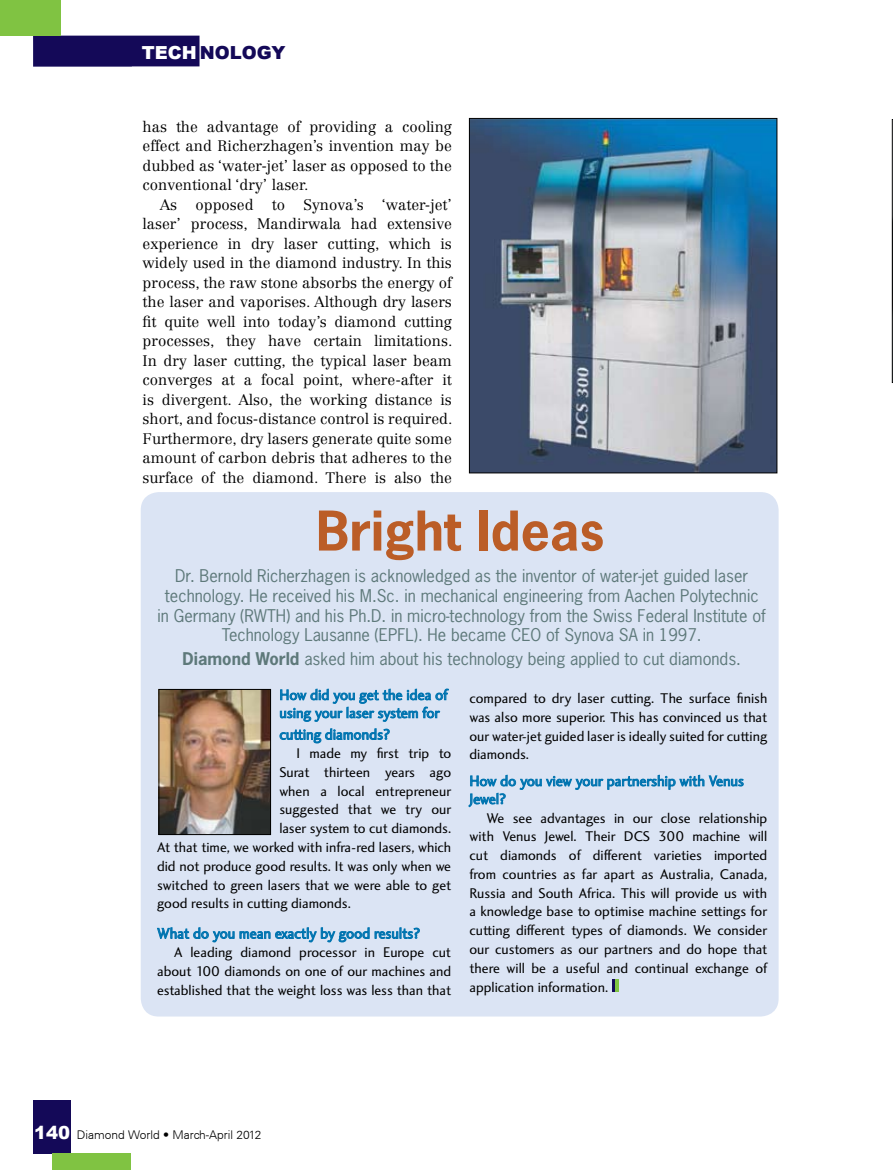
<style>
.page{position:relative;width:893px;height:1170px;background:#fff}
.page>*{position:absolute;margin:0;border:0;box-sizing:border-box;transform-origin:0 0}
.t1{font:700 51.45px "News Gothic Std";color:#bb5d27}
.t2{font:900 18px "Arial";color:#140958}
.t3{font:16.5px/19.8px "News Gothic Std";color:#5e797a;text-align:center}
.t4{font:300 15px/19.5px "Centennial LT Std";color:#000;text-align:justify}
.t5{font:15px/18px "Charlotte Sans Std";color:#0074b0}
.t6{font:14.55px/18.8px "Charlotte Sans Std";color:#000;text-align:justify}
.t7{font:300 12px "Univers CE";color:#000}
.s1{color:#fff}
.s2{font-weight:700}
.s3{font-family:"Arial";font-weight:900;font-size:18px;color:#fff}
</style>
<div class="page">
<div style="left:33px;top:36px;width:167px;height:31px;background:#140958"></div>
<div style="left:0;top:0;width:61px;height:36px;background:#80c342"></div>
<div style="left:33px;top:1100px;width:38px;height:53px;background:#140958"></div>
<div style="left:52px;top:1153px;width:79px;height:16px;background:#80c342"></div>
<svg style="left:892px;top:119px;width:1px;height:264px"></svg>
<img style="left:471px;top:120px;width:304px;height:351px">
<div style="left:469px;top:118px;width:308px;height:355px;border:1px solid #000"></div>
<div style="left:141px;top:492px;width:638px;height:524px;background:#dbe4f4;border-radius:18px"></div>
<svg style="left:279px;top:688px;width:170px;height:55px"></svg>
<svg style="left:157px;top:927px;width:263px;height:15px"></svg>
<img style="left:161px;top:691px;width:108px;height:141px">
<div style="left:159px;top:689px;width:112px;height:145px;border:1px solid #000"></div>
<svg style="left:468px;top:774px;width:276px;height:33px"></svg>
<svg style="left:612px;top:979px;width:6px;height:12px"></svg>
<p class="t2" style="left:142px;top:40px;width:145px"><span class="s1">TECH</span> NOLOGY</p>
<p class="t4" style="left:143px;top:117px;width:311px">has the advantage of providing a cooling effect and Richerzhagen’s invention may be dubbed as ‘water-jet’ laser as opposed to the conventional ‘dry’ laser.</p>
<p class="t4" style="left:143px;top:195px;width:311px;text-indent:17px">As opposed to Synova’s ‘water-jet’ laser’ process, Mandirwala had extensive experience in dry laser cutting, which is widely used in the diamond industry. In this process, the raw stone absorbs the energy of the laser and vaporises. Although dry lasers fit quite well into today’s diamond cutting processes, they have certain limitations.<br>In dry laser cutting, the typical laser beam converges at a focal point, where-after it is divergent. Also, the working distance is short, and focus-distance control is required.<br>Furthermore, dry lasers generate quite some amount of carbon debris that adheres to the surface of the diamond. There is also the</p>
<h1 class="t1" style="left:316px;top:497px;width:290px">Bright Ideas</h1>
<p class="t3" style="left:158px;top:565px;width:610px">Dr. Bernold Richerzhagen is acknowledged as the inventor of water-jet guided laser technology. He received his M.Sc. in mechanical engineering from Aachen Polytechnic in Germany (RWTH) and his Ph.D. in micro-technology from the Swiss Federal Institute of Technology Lausanne (EPFL). He became CEO of Synova SA in 1997.</p>
<p class="t3" style="left:183px;top:649px;width:560px"><span class="s2">Diamond World</span> asked him about his technology being applied to cut diamonds.</p>
<p class="t6" style="left:469px;top:689px;width:299px">compared to dry laser cutting. The surface finish was also more superior. This has convinced us that our water-jet guided laser is ideally suited for cutting diamonds.</p>
<p class="t5" style="left:469px;top:772px;width:276px">How do you view your partnership with Venus<br>Jewel?</p>
<p class="t6" style="left:469px;top:808px;width:299px;text-indent:17px">We see advantages in our close relationship with Venus Jewel. Their DCS 300 machine will cut diamonds of different varieties imported from countries as far apart as Australia, Canada, Russia and South Africa. This will provide us with a knowledge base to optimise machine settings for cutting different types of diamonds. We consider our customers as our partners and do hope that there will be a useful and continual exchange of application information.</p>
<p class="t5" style="left:279px;top:686px;width:170px">How did you get the idea of using your laser system for</p>
<p class="t5" style="left:279px;top:725px;width:112px">cutting diamonds?</p>
<p class="t6" style="left:296px;top:744px;width:156px">I made my first trip to</p>
<p class="t6" style="left:279px;top:763px;width:173px">Surat thirteen years ago</p>
<p class="t6" style="left:279px;top:781px;width:173px">when a local entrepreneur</p>
<p class="t6" style="left:279px;top:800px;width:173px">suggested that we try our</p>
<p class="t6" style="left:279px;top:819px;width:173px">laser system to cut diamonds.</p>
<p class="t6" style="left:157px;top:838px;width:296px">At that time, we worked with infra-red lasers, which</p>
<p class="t6" style="left:157px;top:856px;width:296px">did not produce good results. It was only when we</p>
<p class="t6" style="left:157px;top:875px;width:296px">switched to green lasers that we were able to get</p>
<p class="t6" style="left:157px;top:894px;width:195px">good results in cutting diamonds.</p>
<p class="t5" style="left:157px;top:924px;width:265px">What do you mean exactly by good results?</p>
<p class="t6" style="left:157px;top:943px;width:296px;text-indent:17px">A leading diamond processor in Europe cut about 100 diamonds on one of our machines and established that the weight loss was less than that</p>
<p class="t7" style="left:34px;top:1128px;width:229px"><span class="s3">140</span> Diamond World • March-April 2012</p>
</div>
